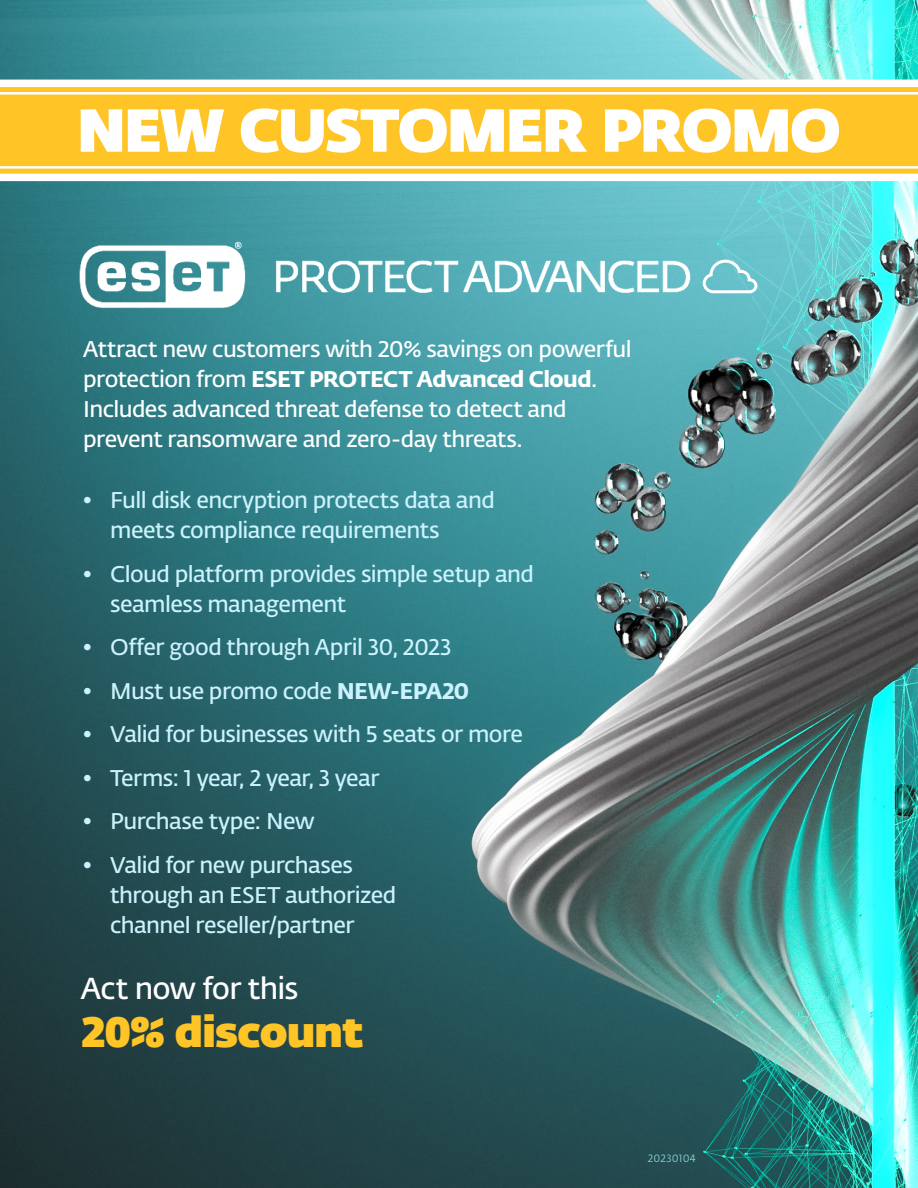
<style>
.page{position:relative;width:918px;height:1188px;background:#fff}
.page>*{position:absolute;margin:0;border:0;box-sizing:border-box;transform-origin:0 0}
.t1{font:800 60px "Fedra Sans Dis Std";letter-spacing:-.005em;color:#fff}
.t2{font:800 42px "Fedra Sans Dis Std";letter-spacing:-.005em;color:#ffc425}
.t3{font:30px "Fedra Sans Alt Pro Demi LF";letter-spacing:-.03em;color:#fff}
.t4{font:22.5px/30px "Fedra Sans Alt Pro Demi LF";letter-spacing:-.025em;color:#ccf3fd}
.t5{font:22.5px/30px "Fedra Sans Alt Pro Demi LF";letter-spacing:-.025em;color:#fff}
.t6{font:22.5px "Fedra Sans Alt Pro Bold LF";letter-spacing:-.025em;color:#fff}
.t7{font:10.5px "Fedra Sans Alt Pro Book LF";letter-spacing:.015em;color:#87cfd3}
.s1{font-family:"Fedra Sans Alt Pro Demi LF"}
.s2{font-family:"Fedra Sans Alt Pro Bold LF"}
</style>
<div class="page">
<img style="left:0;top:0;width:918px;height:1188px">
<img style="left:59px;top:224px;width:641px;height:101px">
<svg style="left:701px;top:258px;width:58px;height:37px;background:#83cdd4"></svg>
<svg style="left:0;top:76px;width:918px;height:109px"></svg>
<svg style="left:0;top:92px;width:918px;height:77px;background:#ffc733"></svg>
<h1 class="t1" style="left:78px;top:96px;width:764px">NEW CUSTOMER PROMO</h1>
<p class="t5" style="left:83px;top:336px;width:550px">Attract new customers with 20% savings on powerful</p>
<p class="t6" style="left:83px;top:366px;width:516px"><span class="s1">protection from</span> ESET PROTECT Advanced Cloud<span class="s1">.</span></p>
<p class="t5" style="left:83px;top:396px;width:485px">Includes advanced threat defense to detect and prevent ransomware and zero-day threats.</p>
<p class="t4" style="left:110px;top:487px;width:386px;text-indent:-27px">• Full disk encryption protects data and meets compliance requirements</p>
<p class="t4" style="left:110px;top:561px;width:425px;text-indent:-27px">• Cloud platform provides simple setup and seamless management</p>
<p class="t4" style="left:83px;top:634px;width:370px">• Offer good through April 30, 2023</p>
<p class="t4" style="left:83px;top:678px;width:388px">• Must use promo code <span class="s2">NEW-EPA20</span></p>
<p class="t4" style="left:83px;top:721px;width:441px">• Valid for businesses with 5 seats or more</p>
<p class="t4" style="left:83px;top:765px;width:298px">• Terms: 1 year, 2 year, 3 year</p>
<p class="t4" style="left:83px;top:808px;width:233px">• Purchase type: New</p>
<p class="t4" style="left:110px;top:852px;width:288px;text-indent:-27px">• Valid for new purchases through an ESET authorized channel reseller/partner</p>
<h3 class="t3" style="left:81px;top:976px;width:219px">Act now for this</h3>
<h2 class="t2" style="left:81px;top:1008px;width:284px">20% discount</h2>
<p class="t7" style="left:648px;top:1152px;width:50px">20230104</p>
</div>
